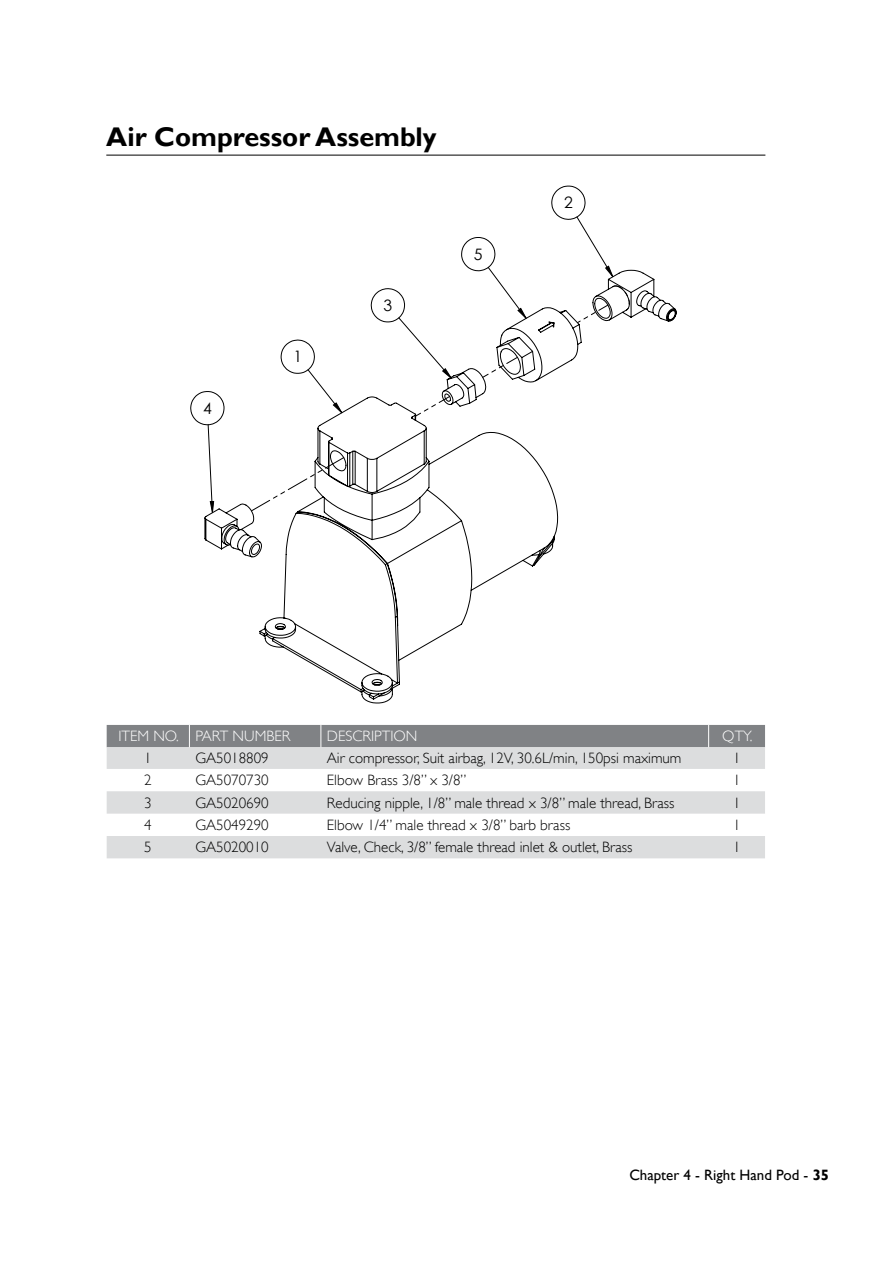
<style>
.page{position:relative;width:893px;height:1263px;background:#fff}
.page>*{position:absolute;margin:0;border:0;box-sizing:border-box;transform-origin:0 0}
.t1{font:700 27px "Gill Sans";color:#000}
.t2{font:15.75px "Century Gothic";color:#000}
.t3{font:300 15px "Gill Sans";color:#000}
.t4{font:300 15px "Gill Sans";color:#fff}
.t5{font:15px "Gill Sans";color:#000}
.s1{font-weight:700}
</style>
<div class="page">
<hr style="left:106px;top:155px;width:659px;height:1px;background:#000">
<hr style="left:347px;top:975px;width:151px;height:1px;background:#c0c0c0">
<hr style="left:626px;top:889px;width:61px;height:1px;background:#c0c0c0">
<hr style="left:498px;top:991px;width:189px;height:1px;background:#c0c0c0">
<hr style="left:498px;top:975px;width:128px;height:1px;background:#c0c0c0">
<hr style="left:498px;top:959px;width:128px;height:1px;background:#c0c0c0">
<hr style="left:347px;top:940px;width:184px;height:1px;background:#c0c0c0">
<hr style="left:531px;top:940px;width:156px;height:1px;background:#c0c0c0">
<hr style="left:185px;top:183px;width:502px;height:1px;background:#c0c0c0">
<hr style="left:185px;top:183px;width:1px;height:526px;background:#c0c0c0">
<hr style="left:185px;top:1006px;width:502px;height:1px;background:#c0c0c0">
<hr style="left:185px;top:991px;width:162px;height:1px;background:#c0c0c0">
<hr style="left:892px;top:183px;width:1px;height:526px;background:#c0c0c0">
<svg style="left:204px;top:269px;width:473px;height:435px"></svg>
<svg style="left:251px;top:457px;width:94px;height:55px"></svg>
<svg style="left:415px;top:396px;width:35px;height:21px"></svg>
<svg style="left:482px;top:356px;width:36px;height:22px"></svg>
<svg style="left:577px;top:285px;width:53px;height:38px"></svg>
<svg style="left:107px;top:747px;width:658px;height:111px;fill:#dcddde"></svg>
<div style="left:107px;top:725px;width:658px;height:22px;background:#808285"></div>
<h1 class="t1" style="left:106px;top:121px;width:332px">Air Compressor Assembly</h1>
<p class="t2" style="left:140px;top:124px;width:10px">1</p>
<p class="t2" style="left:203px;top:397px;width:10px">4</p>
<p class="t2" style="left:293px;top:345px;width:10px">1</p>
<p class="t2" style="left:384px;top:294px;width:10px">3</p>
<p class="t2" style="left:474px;top:243px;width:10px">5</p>
<p class="t2" style="left:564px;top:191px;width:10px">2</p>
<p class="t4" style="left:118px;top:727px;width:173px">ITEM NO. PART NUMBER</p>
<p class="t4" style="left:327px;top:727px;width:92px">DESCRIPTION</p>
<p class="t4" style="left:722px;top:727px;width:32px">QTY.</p>
<p class="t3" style="left:144px;top:749px;width:9px">1</p>
<p class="t3" style="left:195px;top:749px;width:75px">GA5018809</p>
<p class="t3" style="left:327px;top:749px;width:356px">Air compressor, Suit airbag, 12V, 30.6L/min, 150psi maximum</p>
<p class="t3" style="left:733px;top:749px;width:9px">1</p>
<p class="t3" style="left:144px;top:771px;width:9px">2</p>
<p class="t3" style="left:195px;top:771px;width:75px">GA5070730</p>
<p class="t3" style="left:327px;top:771px;width:141px">Elbow Brass 3/8” x 3/8”</p>
<p class="t3" style="left:733px;top:771px;width:9px">1</p>
<p class="t3" style="left:144px;top:794px;width:9px">3</p>
<p class="t3" style="left:195px;top:794px;width:75px">GA5020690</p>
<p class="t3" style="left:327px;top:794px;width:349px">Reducing nipple, 1/8” male thread x 3/8” male thread, Brass</p>
<p class="t3" style="left:733px;top:794px;width:9px">1</p>
<p class="t3" style="left:144px;top:816px;width:9px">4</p>
<p class="t3" style="left:195px;top:816px;width:75px">GA5049290</p>
<p class="t3" style="left:327px;top:816px;width:245px">Elbow 1/4” male thread x 3/8” barb brass</p>
<p class="t3" style="left:733px;top:816px;width:9px">1</p>
<p class="t3" style="left:144px;top:839px;width:9px">5</p>
<p class="t3" style="left:195px;top:839px;width:75px">GA5020010</p>
<p class="t3" style="left:327px;top:839px;width:307px">Valve, Check, 3/8” female thread inlet &amp; outlet, Brass</p>
<p class="t3" style="left:733px;top:839px;width:9px">1</p>
<p class="t5" style="left:629px;top:1166px;width:201px">Chapter 4 - Right Hand Pod - <span class="s1">35</span></p>
</div>
